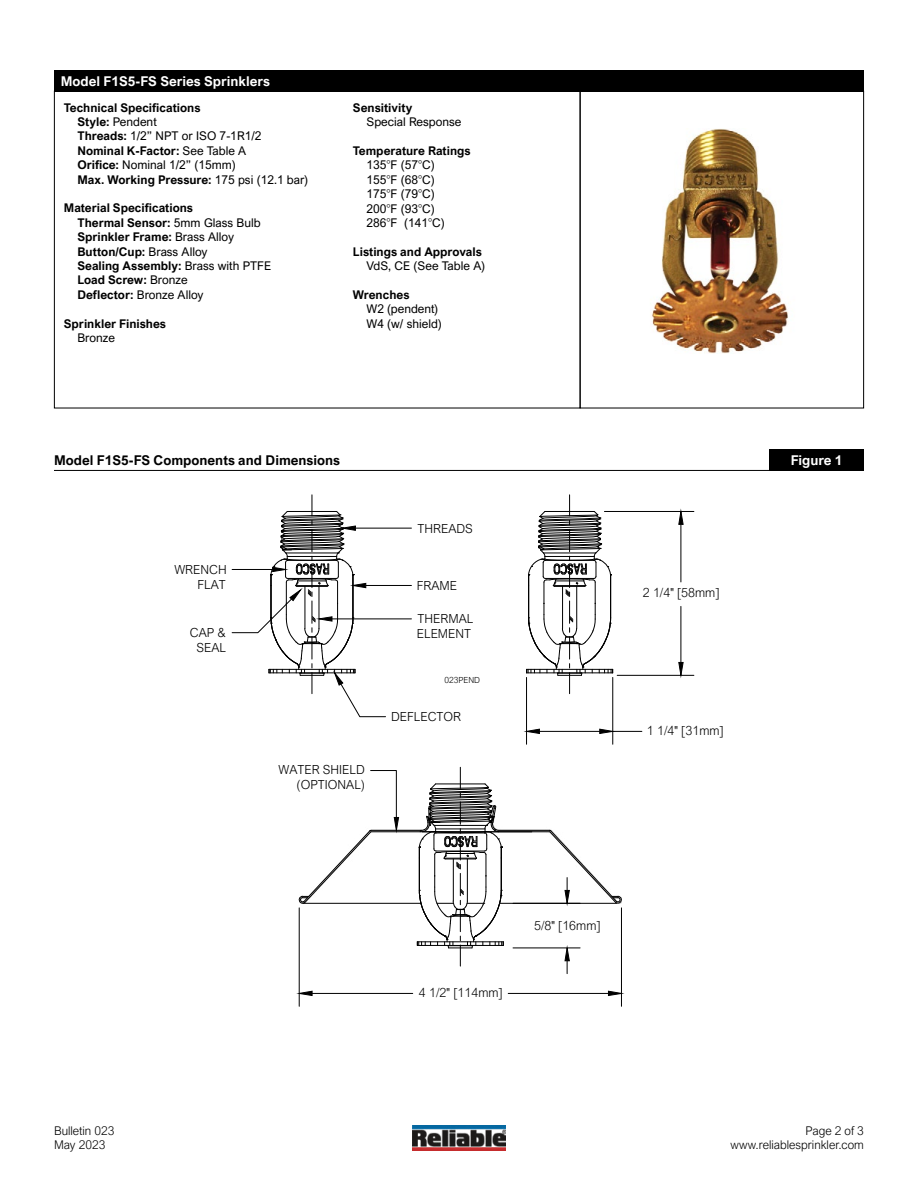
<style>
.page{position:relative;width:918px;height:1188px;background:#fff}
.page>*{position:absolute;margin:0;border:0;box-sizing:border-box;transform-origin:0 0}
.t1{font:700 13.5px "Arial Nova";color:#fff}
.t2{font:700 13.5px "Arial Nova";color:#000}
.t3{font:300 12.45px/15px "Arial Nova";color:#000;text-align:right}
.t4{font:700 12px/14.4px "Arial Nova";color:#000}
.t5{font:12px/14.4px "Arial Nova";color:#000}
.t6{font:300 12px/14.4px "Arial Nova";color:#000}
.t7{font:300 8.4px "Arial Nova";color:#000}
.s1{font-weight:400}
.s2{font-weight:700}
.s3{font-weight:300}
</style>
<div class="page">
<div style="left:54px;top:71px;width:810px;height:21px;background:#000"></div>
<div style="left:54px;top:91px;width:526px;height:317px;border:1px solid #000"></div>
<div style="left:580px;top:91px;width:284px;height:317px;border:1px solid #000"></div>
<img style="left:651px;top:129px;width:138px;height:224px">
<hr style="left:54px;top:470px;width:810px;height:1px;background:#000">
<div style="left:770px;top:449px;width:94px;height:21px;background:#000"></div>
<img style="left:399px;top:817px;width:152px;height:86px">
<hr style="left:422px;top:832px;width:128px;height:1px;background:#000">
<hr style="left:371px;top:832px;width:51px;height:1px;background:#000">
<hr style="left:371px;top:830px;width:51px;height:1px;background:#000">
<hr style="left:499px;top:830px;width:51px;height:1px;background:#000">
<hr style="left:303px;top:903px;width:118px;height:1px;background:#000">
<hr style="left:500px;top:903px;width:117px;height:1px;background:#000">
<hr style="left:604px;top:511px;width:90px;height:1px;background:#000">
<hr style="left:617px;top:675px;width:77px;height:1px;background:#000">
<hr style="left:681px;top:524px;width:1px;height:58px;background:#000">
<hr style="left:681px;top:606px;width:1px;height:56px;background:#000">
<svg style="left:678px;top:512px;width:6px;height:13px"></svg>
<svg style="left:678px;top:662px;width:6px;height:14px"></svg>
<hr style="left:513px;top:948px;width:67px;height:1px;background:#000">
<svg style="left:564px;top:947px;width:6px;height:27px"></svg>
<svg style="left:549px;top:830px;width:73px;height:74px"></svg>
<hr style="left:299px;top:908px;width:1px;height:98px;background:#000">
<hr style="left:621px;top:908px;width:1px;height:98px;background:#000">
<hr style="left:312px;top:993px;width:101px;height:1px;background:#000">
<hr style="left:508px;top:993px;width:100px;height:1px;background:#000">
<svg style="left:298px;top:990px;width:15px;height:6px"></svg>
<svg style="left:608px;top:990px;width:13px;height:6px"></svg>
<hr style="left:366px;top:585px;width:45px;height:1px;background:#000">
<hr style="left:332px;top:619px;width:79px;height:1px;background:#000">
<hr style="left:355px;top:528px;width:56px;height:1px;background:#000">
<svg style="left:298px;top:770px;width:101px;height:134px"></svg>
<hr style="left:526px;top:677px;width:1px;height:67px;background:#000">
<hr style="left:613px;top:677px;width:1px;height:67px;background:#000">
<hr style="left:539px;top:731px;width:61px;height:1px;background:#000">
<svg style="left:527px;top:728px;width:13px;height:6px"></svg>
<svg style="left:599px;top:728px;width:43px;height:6px"></svg>
<svg style="left:231px;top:495px;width:155px;height:222px"></svg>
<svg style="left:526px;top:495px;width:88px;height:199px"></svg>
<svg style="left:417px;top:767px;width:87px;height:199px"></svg>
<img style="left:412px;top:1126px;width:94px;height:24px">
<p class="t1" style="left:61px;top:74px;width:211px">Model F1S5-FS Series Sprinklers</p>
<p class="t4" style="left:77px;top:100px;width:232px;text-indent:-14px">Technical Specifications<br>Style: <span class="s1">Pendent<br></span>Threads: <span class="s1">1/2” NPT or ISO 7-1R1/2<br></span>Nominal K-Factor: <span class="s1">See Table A<br></span>Orifice: <span class="s1">Nominal 1/2” (15mm)<br></span>Max. Working Pressure: <span class="s1">175 psi (12.1 bar)</span></p>
<p class="t4" style="left:77px;top:201px;width:195px;text-indent:-14px">Material Specifications<br>Thermal Sensor: <span class="s1">5mm Glass Bulb<br></span>Sprinkler Frame: <span class="s1">Brass Alloy<br></span>Button/Cup: <span class="s1">Brass Alloy<br></span>Sealing Assembly: <span class="s1">Brass with PTFE<br></span>Load Screw: <span class="s1">Bronze<br></span>Deflector: <span class="s1">Bronze Alloy</span></p>
<p class="t4" style="left:64px;top:316px;width:104px">Sprinkler Finishes</p>
<p class="t5" style="left:77px;top:331px;width:39px">Bronze</p>
<p class="t4" style="left:353px;top:100px;width:61px">Sensitivity</p>
<p class="t5" style="left:366px;top:115px;width:96px">Special Response</p>
<p class="t5" style="left:366px;top:144px;width:106px;text-indent:-14px"><span class="s2">Temperature Ratings<br></span>135<span class="s3">°</span>F (57<span class="s3">°</span>C)<br>155<span class="s3">°</span>F (68<span class="s3">°</span>C)<br>175<span class="s3">°</span>F (79<span class="s3">°</span>C)<br>200<span class="s3">°</span>F (93<span class="s3">°</span>C)<br>286<span class="s3">°</span>F (141<span class="s3">°</span>C)</p>
<p class="t4" style="left:353px;top:244px;width:130px">Listings and Approvals</p>
<p class="t5" style="left:366px;top:259px;width:120px">VdS, CE (See Table A)</p>
<p class="t4" style="left:353px;top:288px;width:58px">Wrenches</p>
<p class="t5" style="left:366px;top:302px;width:77px">W2 (pendent)<br>W4 (w/ shield)</p>
<p class="t2" style="left:54px;top:452px;width:288px">Model F1S5-FS Components and Dimensions</p>
<p class="t1" style="left:791px;top:452px;width:53px">Figure 1</p>
<p class="t3" style="left:174px;top:562px;width:54px">WRENCH<br>FLAT</p>
<p class="t3" style="left:418px;top:521px;width:57px">THREADS</p>
<p class="t3" style="left:417px;top:578px;width:42px">FRAME</p>
<p class="t3" style="left:418px;top:612px;width:57px">THERMAL</p>
<p class="t3" style="left:190px;top:625px;width:38px">CAP &amp;</p>
<p class="t3" style="left:417px;top:626px;width:56px">ELEMENT</p>
<p class="t3" style="left:196px;top:640px;width:31px">SEAL</p>
<p class="t7" style="left:444px;top:675px;width:37px">023PEND</p>
<p class="t3" style="left:279px;top:762px;width:88px">WATER SHIELD (OPTIONAL)</p>
<p class="t3" style="left:391px;top:709px;width:72px">DEFLECTOR</p>
<p class="t3" style="left:643px;top:585px;width:78px">2 1/4" [58mm]</p>
<p class="t3" style="left:647px;top:723px;width:78px">1 1/4" [31mm]</p>
<p class="t3" style="left:419px;top:985px;width:85px">4 1/2" [114mm]</p>
<p class="t3" style="left:534px;top:918px;width:68px">5/8" [16mm]</p>
<p class="t6" style="left:54px;top:1123px;width:62px">Bulletin 023<br>May 2023</p>
<p class="t6" style="left:730px;top:1123px;width:135px;text-align:right">Page 2 of 3 www.reliablesprinkler.com</p>
</div>
